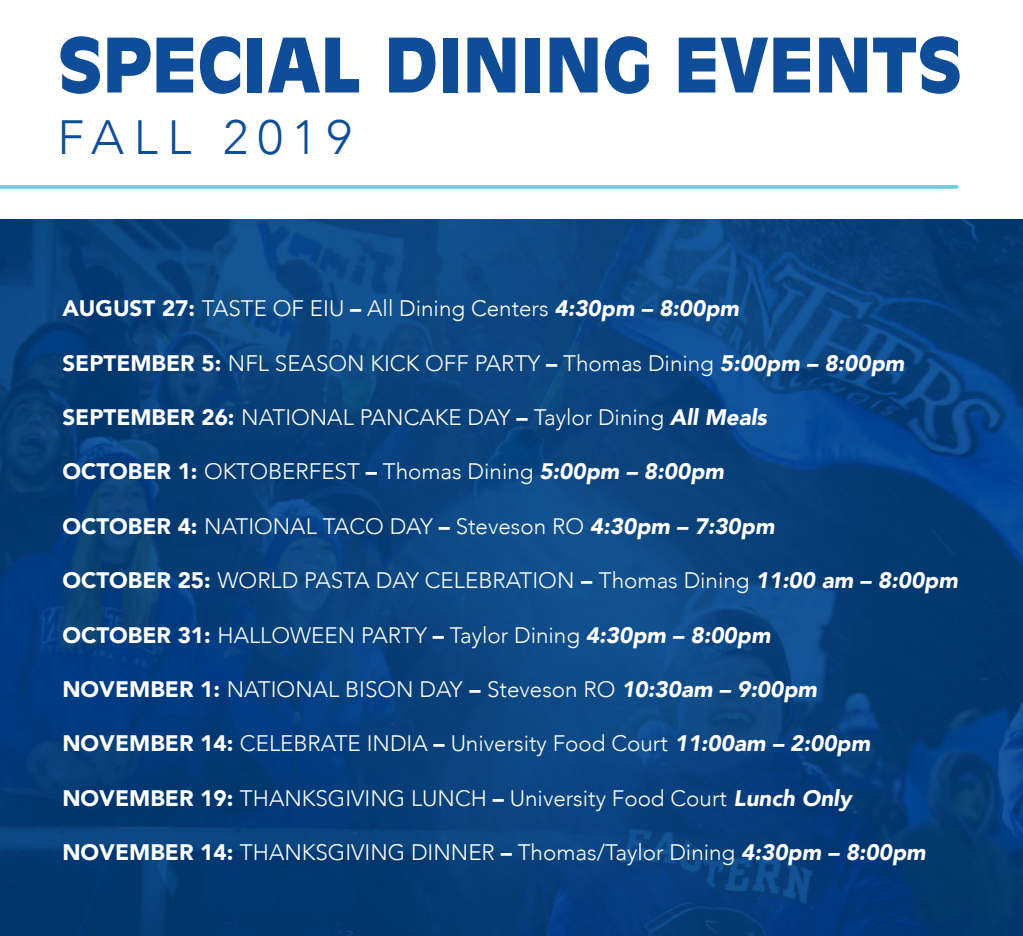
<style>
.page{position:relative;width:1023px;height:936px;background:#fff}
.page>*{position:absolute;margin:0;border:0;box-sizing:border-box;transform-origin:0 0}
.t1{font:900 74px "Antique Olive Std";color:#0f4d99}
.t2{font:300 48px "Avenir";letter-spacing:.2em;color:#0f4d99}
.t3{font:300 22.4px "Avenir";color:#fff}
.s1{font-weight:900}
.s2{font-weight:900;font-style:italic}
</style>
<div class="page">
<img style="left:0;top:219px;width:1022px;height:717px">
<svg style="left:0;top:185px;width:958px;height:4px;background:#78d0e2"></svg>
<p class="t1" style="left:58px;top:21px;width:906px">SPECIAL DINING EVENTS</p>
<p class="t2" style="left:58px;top:110px;width:296px">FALL 2019</p>
<p class="t3" style="left:62px;top:295px;width:678px"><span class="s1">AUGUST 27:</span> TASTE OF EIU <span class="s1">–</span> All Dining Centers <span class="s2">4:30pm – 8:00pm</span></p>
<p class="t3" style="left:62px;top:350px;width:843px"><span class="s1">SEPTEMBER 5:</span> NFL SEASON KICK OFF PARTY <span class="s1">–</span> Thomas Dining <span class="s2">5:00pm – 8:00pm</span></p>
<p class="t3" style="left:62px;top:404px;width:706px"><span class="s1">SEPTEMBER 26:</span> NATIONAL PANCAKE DAY <span class="s1">–</span> Taylor Dining <span class="s2">All Meals</span></p>
<p class="t3" style="left:62px;top:458px;width:663px"><span class="s1">OCTOBER 1:</span> OKTOBERFEST <span class="s1">–</span> Thomas Dining <span class="s2">5:00pm – 8:00pm</span></p>
<p class="t3" style="left:62px;top:513px;width:713px"><span class="s1">OCTOBER 4:</span> NATIONAL TACO DAY <span class="s1">–</span> Steveson RO <span class="s2">4:30pm – 7:30pm</span></p>
<p class="t3" style="left:62px;top:567px;width:896px"><span class="s1">OCTOBER 25:</span> WORLD PASTA DAY CELEBRATION <span class="s1">–</span> Thomas Dining <span class="s2">11:00 am – 8:00pm</span></p>
<p class="t3" style="left:62px;top:622px;width:709px"><span class="s1">OCTOBER 31:</span> HALLOWEEN PARTY <span class="s1">–</span> Taylor Dining <span class="s2">4:30pm – 8:00pm</span></p>
<p class="t3" style="left:62px;top:676px;width:756px"><span class="s1">NOVEMBER 1:</span> NATIONAL BISON DAY <span class="s1">–</span> Steveson RO <span class="s2">10:30am – 9:00pm</span></p>
<p class="t3" style="left:62px;top:730px;width:809px"><span class="s1">NOVEMBER 14:</span> CELEBRATE INDIA <span class="s1">–</span> University Food Court <span class="s2">11:00am – 2:00pm</span></p>
<p class="t3" style="left:62px;top:785px;width:790px"><span class="s1">NOVEMBER 19:</span> THANKSGIVING LUNCH <span class="s1">–</span> University Food Court <span class="s2">Lunch Only</span></p>
<p class="t3" style="left:62px;top:839px;width:864px"><span class="s1">NOVEMBER 14:</span> THANKSGIVING DINNER <span class="s1">–</span> Thomas/Taylor Dining <span class="s2">4:30pm – 8:00pm</span></p>
</div>
